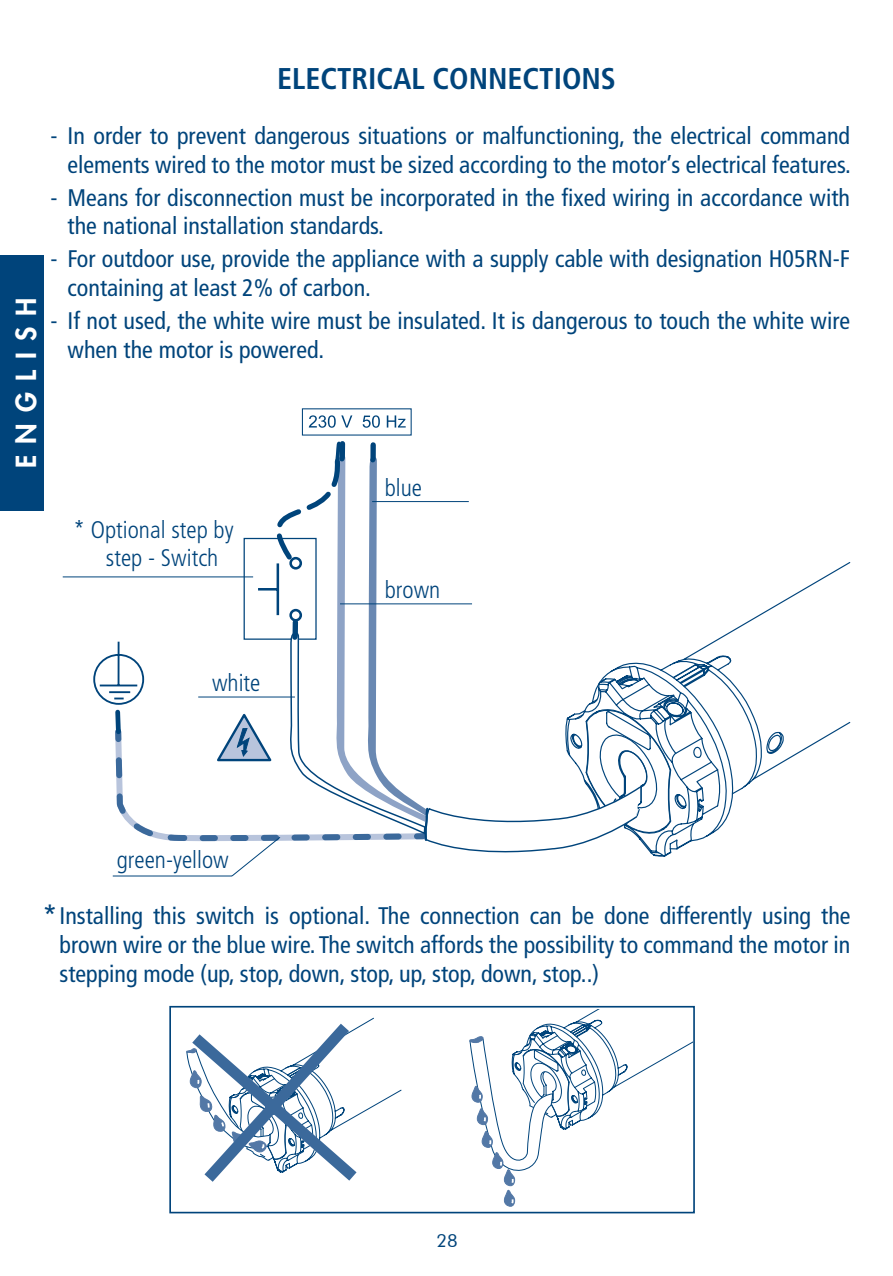
<style>
.page{position:relative;width:893px;height:1276px;background:#fff}
.page>*{position:absolute;margin:0;border:0;box-sizing:border-box;transform-origin:0 0}
.t1{font:700 condensed 30px "Frutiger LT Std";color:#00447b}
.t2{font:800 27px "Futura Std";letter-spacing:.41em;color:#fff}
.t3{font:condensed 24px/28.8px "Frutiger LT Std";color:#00447b}
.t4{font:300 condensed 24px/28.8px "Frutiger LT Std";color:#00447b}
.t5{font:18px "Futura BT";color:#00447b}
.s1{font-size:30px}
</style>
<div class="page">
<svg style="left:782px;top:562px;width:69px;height:201px"></svg>
<svg style="left:309px;top:415px;width:97px;height:13px"></svg>
<svg style="left:62px;top:576px;width:193px;height:301px"></svg>
<svg style="left:197px;top:441px;width:585px;height:417px"></svg>
<svg style="left:186px;top:1017px;width:216px;height:165px"></svg>
<div style="left:169px;top:1006px;width:526px;height:207px;border:2px solid #00447b"></div>
<svg style="left:469px;top:1009px;width:223px;height:198px"></svg>
<div style="left:0;top:255px;width:44px;height:255px;background:#00447b"></div>
<p class="t2" style="left:9px;top:468px;width:172px;rotate:-90deg">ENGLISH</p>
<p class="t1" style="left:277px;top:61px;width:340px">ELECTRICAL CONNECTIONS</p>
<p class="t3" style="left:51px;top:121px;width:802px;text-align:right">- In order to prevent dangerous situations or malfunctioning, the electrical command elements wired to the motor must be sized according to the motor’s electrical features.</p>
<p class="t3" style="left:68px;top:183px;width:784px;text-indent:-17px">- Means for disconnection must be incorporated in the fixed wiring in accordance with the national installation standards.</p>
<p class="t3" style="left:68px;top:245px;width:784px;text-indent:-17px">- For outdoor use, provide the appliance with a supply cable with designation H05RN-F containing at least 2% of carbon.</p>
<p class="t3" style="left:68px;top:307px;width:784px;text-indent:-17px">- If not used, the white wire must be insulated. It is dangerous to touch the white wire when the motor is powered.</p>
<p class="t4" style="left:106px;top:515px;width:129px;text-indent:-32px">* Optional step by step - Switch</p>
<p class="t4" style="left:385px;top:473px;width:39px">blue</p>
<p class="t4" style="left:385px;top:576px;width:57px">brown</p>
<p class="t4" style="left:212px;top:668px;width:50px">white</p>
<p class="t4" style="left:117px;top:845px;width:114px">green-yellow</p>
<p class="t3" style="left:60px;top:901px;width:792px;text-align:justify;text-indent:-17px"><span class="s1">*</span>Installing this switch is optional. The connection can be done differently using the brown wire or the blue wire. The switch affords the possibility to command the motor in stepping mode (up, stop, down, stop, up, stop, down, stop..)</p>
<p class="t5" style="left:437px;top:1229px;width:23px">28</p>
</div>
